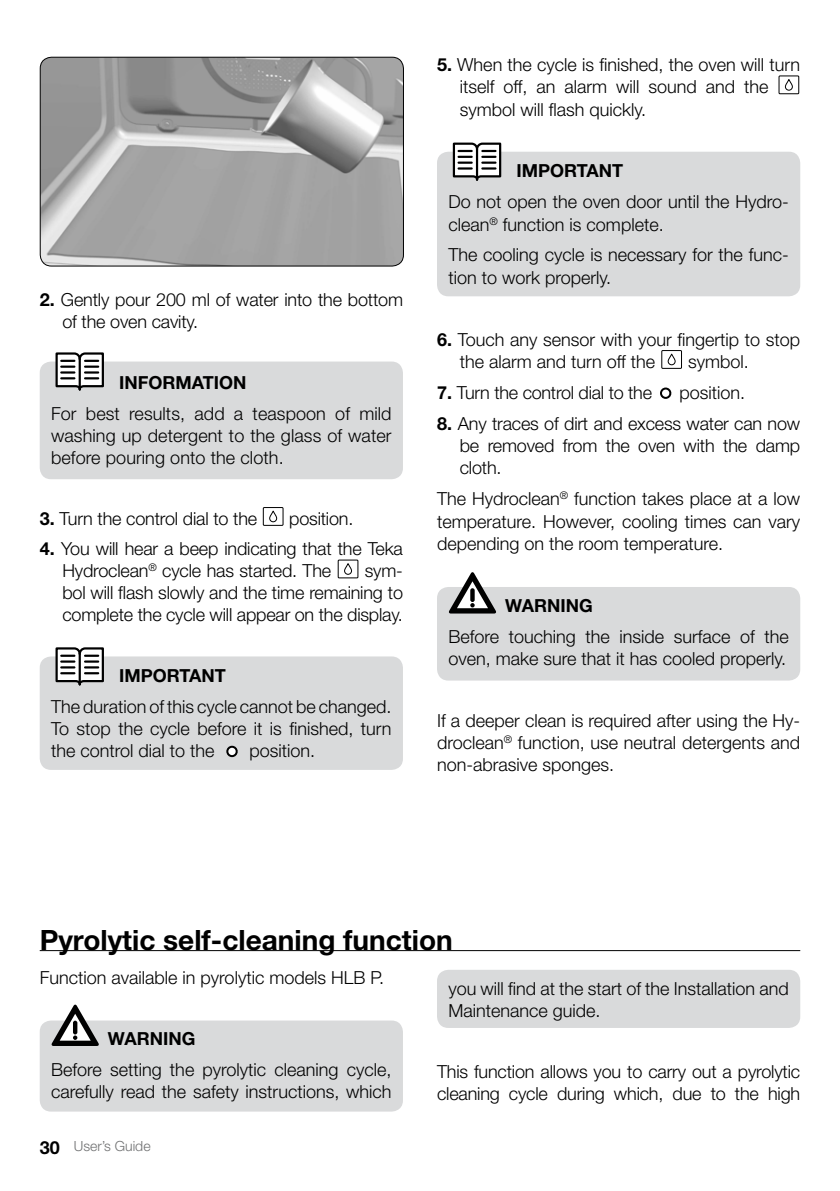
<style>
.page{position:relative;width:840px;height:1191px;background:#fff}
.page>*{position:absolute;margin:0;border:0;box-sizing:border-box;transform-origin:0 0}
.t1{font:700 28px "Helvetica Neue";color:#000}
.t2{font:300 18px/22.4px "Helvetica Neue";color:#000}
.t3{font:700 18px "Helvetica Neue";color:#000}
.t4{font:300 14px "Helvetica Neue";color:#707172}
.s1{font-weight:700}
.s2{font-weight:700;font-size:18px;color:#000}
</style>
<div class="page">
<div style="left:437px;top:969px;width:362px;height:59px;background:#d9dadb;border-radius:11px"></div>
<div style="left:40px;top:361px;width:363px;height:118px;background:#d9dadb;border-radius:11px"></div>
<div style="left:437px;top:587px;width:362px;height:93px;background:#d9dadb;border-radius:11px"></div>
<svg style="left:449px;top:572px;width:47px;height:41px"></svg>
<div style="left:437px;top:152px;width:362px;height:144px;background:#d9dadb;border-radius:11px"></div>
<svg style="left:451px;top:142px;width:51px;height:39px"></svg>
<hr style="left:475px;top:149px;width:3px;height:31px;background:#000">
<div style="left:40px;top:656px;width:363px;height:114px;background:#d9dadb;border-radius:11px"></div>
<svg style="left:54px;top:647px;width:51px;height:39px"></svg>
<hr style="left:79px;top:654px;width:2px;height:30px;background:#000">
<svg style="left:54px;top:352px;width:51px;height:39px"></svg>
<hr style="left:79px;top:359px;width:2px;height:30px;background:#000">
<div style="left:40px;top:1020px;width:363px;height:91px;background:#d9dadb;border-radius:11px"></div>
<svg style="left:51px;top:1004px;width:48px;height:42px"></svg>
<hr style="left:40px;top:950px;width:759px;height:1px;background:#000">
<div style="left:263px;top:507px;width:20px;height:19px;border:1px solid #000"></div>
<div style="left:269px;top:510px;width:8px;height:12px;border:1px solid #000;border-radius:3px"></div>
<div style="left:337px;top:559px;width:21px;height:19px;border:1px solid #000"></div>
<div style="left:344px;top:563px;width:8px;height:12px;border:1px solid #000;border-radius:3px"></div>
<svg style="left:226px;top:745px;width:11px;height:12px"></svg>
<div style="left:778px;top:75px;width:20px;height:19px;border:1px solid #000"></div>
<div style="left:784px;top:79px;width:8px;height:12px;border:1px solid #000;border-radius:3px"></div>
<div style="left:661px;top:350px;width:20px;height:19px;border:1px solid #000"></div>
<div style="left:667px;top:353px;width:8px;height:12px;border:1px solid #000;border-radius:3px"></div>
<svg style="left:659px;top:387px;width:12px;height:12px"></svg>
<img style="left:40px;top:57px;width:363px;height:209px">
<div style="left:40px;top:57px;width:364px;height:209px;border:1px solid #000;border-radius:11px"></div>
<p class="t2" style="left:459px;top:53px;width:342px;text-indent:-23px"><span class="s1">5.</span> When the cycle is finished, the oven will turn itself off, an alarm will sound and the symbol will flash quickly.</p>
<p class="t2" style="left:62px;top:288px;width:342px;text-indent:-23px"><span class="s1">2.</span> Gently pour 200 ml of water into the bottom of the oven cavity.</p>
<p class="t3" style="left:119px;top:372px;width:129px">INFoRMaTIoN</p>
<p class="t2" style="left:51px;top:402px;width:342px;text-align:justify">For best results, add a teaspoon of mild washing up detergent to the glass of water before pouring onto the cloth.</p>
<p class="t2" style="left:40px;top:507px;width:219px"><span class="s1">3.</span> Turn the control dial to the</p>
<p class="t2" style="left:289px;top:507px;width:66px">position.</p>
<p class="t2" style="left:62px;top:537px;width:342px;text-indent:-23px"><span class="s1">4.</span> You will hear a beep indicating that the Teka<br>Hydroclean<sup>®</sup> cycle has started. The</p>
<p class="t2" style="left:62px;top:559px;width:342px;text-align:justify;text-indent:302px">sym&shy;bol will flash slowly and the time remaining to complete the cycle will appear on the display.</p>
<p class="t3" style="left:119px;top:665px;width:108px">IMpoRTaNT</p>
<p class="t2" style="left:51px;top:695px;width:342px;text-align:justify">The duration of this cycle cannot be changed.<br>To stop the cycle before it is finished, turn the control dial to the</p>
<p class="t2" style="left:249px;top:739px;width:67px">position.</p>
<p class="t3" style="left:516px;top:160px;width:108px">IMpoRTaNT</p>
<p class="t2" style="left:448px;top:190px;width:342px">Do not open the oven door until the Hydro&shy;clean<sup>®</sup> function is complete.</p>
<p class="t2" style="left:448px;top:243px;width:342px">The cooling cycle is necessary for the func&shy;tion to work properly.</p>
<p class="t2" style="left:459px;top:327px;width:342px;text-indent:-23px"><span class="s1">6.</span> Touch any sensor with your fingertip to stop the alarm and turn off the</p>
<p class="t2" style="left:687px;top:350px;width:62px">symbol.</p>
<p class="t2" style="left:437px;top:381px;width:216px"><span class="s1">7.</span> Turn the control dial to the</p>
<p class="t2" style="left:679px;top:381px;width:67px">position.</p>
<p class="t2" style="left:459px;top:411px;width:342px;text-align:justify;text-indent:-23px"><span class="s1">8.</span> Any traces of dirt and excess water can now be removed from the oven with the damp cloth.</p>
<p class="t2" style="left:437px;top:487px;width:364px;text-align:justify">The Hydroclean<sup>®</sup> function takes place at a low temperature. However, cooling times can vary depending on the room temperature.</p>
<p class="t3" style="left:505px;top:594px;width:89px">WaRNING</p>
<p class="t2" style="left:448px;top:624px;width:342px">Before touching the inside surface of the oven, make sure that it has cooled properly.</p>
<p class="t2" style="left:437px;top:708px;width:364px;text-align:justify">If a deeper clean is required after using the Hy&shy;droclean<sup>®</sup> function, use neutral detergents and non-abrasive sponges.</p>
<h1 class="t1" style="left:40px;top:922px;width:414px">pyrolytic self-cleaning function</h1>
<p class="t2" style="left:40px;top:966px;width:345px">Function available in pyrolytic models HLB P.</p>
<p class="t2" style="left:448px;top:977px;width:342px">you will find at the start of the Installation and<br>Maintenance guide.</p>
<p class="t3" style="left:108px;top:1027px;width:89px">WaRNING</p>
<p class="t2" style="left:51px;top:1057px;width:342px">Before setting the pyrolytic cleaning cycle, carefully read the safety instructions, which</p>
<p class="t4" style="left:40px;top:1137px;width:112px"><span class="s2">30</span> User’s Guide</p>
<p class="t2" style="left:437px;top:1060px;width:364px">This function allows you to carry out a pyrolytic cleaning cycle during which, due to the high</p>
</div>
